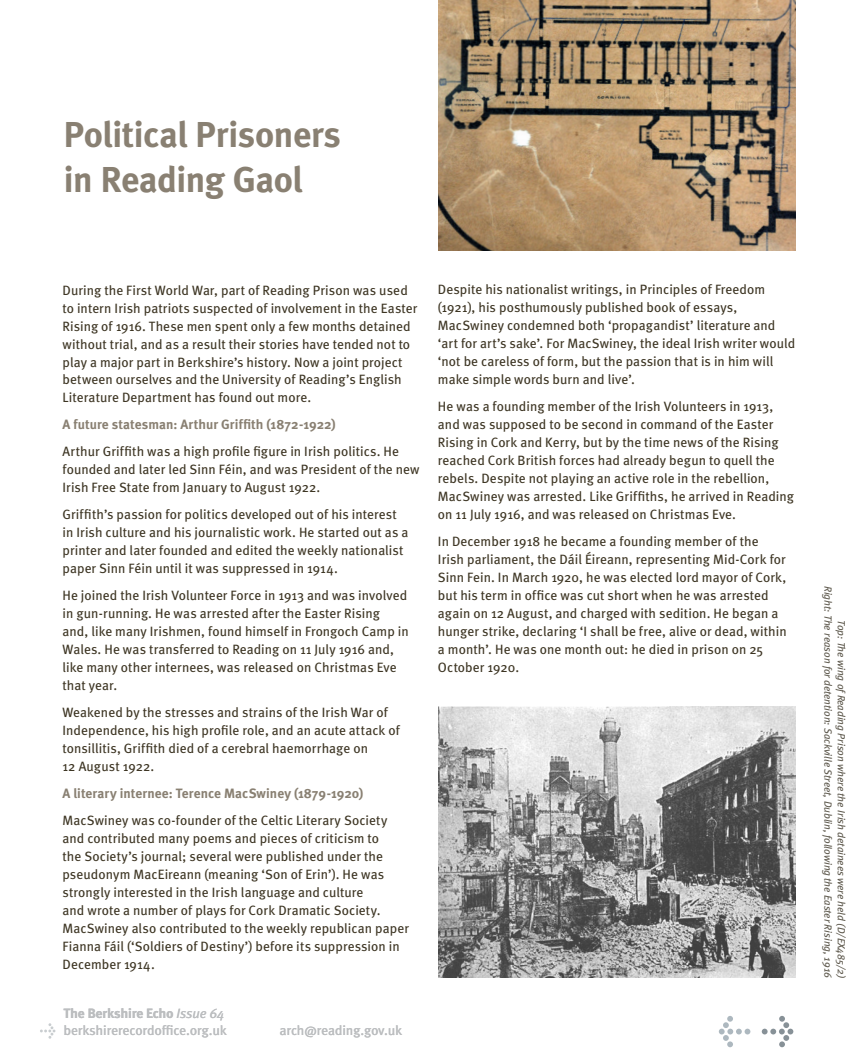
<style>
.page{position:relative;width:859px;height:1063px;background:#fff}
.page>*{position:absolute;margin:0;border:0;box-sizing:border-box;transform-origin:0 0}
.t1{font:700 36px/45px "Meta";letter-spacing:-.01em;color:#898072}
.t2{font:13.5px/18px "Meta";letter-spacing:.005em;color:#3d3523}
.t3{font:700 13.5px "Meta";letter-spacing:.005em;color:#898072}
.t4{font:13.5px/16.5px "Meta";color:#bcbec0}
.t5{font:italic 10.5px/13.5px "Meta";color:#5d584c;text-align:right}
.s1{font-weight:700}
.s2{font-style:italic}
</style>
<div class="page">
<svg style="left:40px;top:1023px;width:15px;height:16px"></svg>
<img style="left:438px;top:0;width:357px;height:251px">
<svg style="left:719px;top:1016px;width:32px;height:31px"></svg>
<svg style="left:761px;top:1016px;width:32px;height:31px"></svg>
<img style="left:438px;top:706px;width:357px;height:272px">
<h1 class="t1" style="left:64px;top:112px;width:279px">Political Prisoners in Reading Gaol</h1>
<p class="t2" style="left:62px;top:281px;width:356px">During the First World War, part of Reading Prison was used to intern Irish patriots suspected of involvement in the Easter Rising of 1916. These men spent only a few months detained without trial, and as a result their stories have tended not to play a major part in Berkshire’s history. Now a joint project between ourselves and the University of Reading’s English Literature Department has found out more.</p>
<p class="t3" style="left:62px;top:417px;width:275px">A future statesman: Arthur Griffith (1872-1922)</p>
<p class="t2" style="left:62px;top:443px;width:359px">Arthur Griffith was a high profile figure in Irish politics. He founded and later led Sinn Féin, and was President of the new<br>Irish Free State from January to August 1922.</p>
<p class="t2" style="left:62px;top:506px;width:347px">Griffith’s passion for politics developed out of his interest in Irish culture and his journalistic work. He started out as a printer and later founded and edited the weekly nationalist paper Sinn Féin until it was suppressed in 1914.</p>
<p class="t2" style="left:62px;top:587px;width:348px">He joined the Irish Volunteer Force in 1913 and was involved in gun-running. He was arrested after the Easter Rising and, like many Irishmen, found himself in Frongoch Camp in Wales. He was transferred to Reading on 11 July 1916 and, like many other internees, was released on Christmas Eve that year.</p>
<p class="t2" style="left:62px;top:704px;width:339px">Weakened by the stresses and strains of the Irish War of Independence, his high profile role, and an acute attack of tonsillitis, Griffith died of a cerebral haemorrhage on<br>12 August 1922.</p>
<p class="t3" style="left:62px;top:786px;width:302px">A literary internee: Terence MacSwiney (1879-1920)</p>
<p class="t2" style="left:62px;top:812px;width:348px">MacSwiney was co-founder of the Celtic Literary Society and contributed many poems and pieces of criticism to<br>the Society’s journal; several were published under the pseudonym MacEireann (meaning ‘Son of Erin’). He was strongly interested in the Irish language and culture<br>and wrote a number of plays for Cork Dramatic Society.<br>MacSwiney also contributed to the weekly republican paper Fianna Fáil (‘Soldiers of Destiny’) before its suppression in December 1914.</p>
<p class="t4" style="left:64px;top:1005px;width:165px"><span class="s1">The Berkshire Echo</span> <span class="s2">Issue 64 </span>berkshirerecordoffice.org.uk</p>
<p class="t4" style="left:280px;top:1022px;width:124px">arch@reading.gov.uk</p>
<p class="t2" style="left:438px;top:281px;width:359px">Despite his nationalist writings, in Principles of Freedom (1921), his posthumously published book of essays, MacSwiney condemned both ‘propagandist’ literature and ‘art for art’s sake’. For MacSwiney, the ideal Irish writer would ‘not be careless of form, but the passion that is in him will make simple words burn and live’.</p>
<p class="t2" style="left:438px;top:398px;width:357px">He was a founding member of the Irish Volunteers in 1913, and was supposed to be second in command of the Easter Rising in Cork and Kerry, but by the time news of the Rising reached Cork British forces had already begun to quell the rebels. Despite not playing an active role in the rebellion, MacSwiney was arrested. Like Griffiths, he arrived in Reading on 11 July 1916, and was released on Christmas Eve.</p>
<p class="t2" style="left:438px;top:532px;width:350px">In December 1918 he became a founding member of the Irish parliament, the Dáil Éireann, representing Mid-Cork for Sinn Fein. In March 1920, he was elected lord mayor of Cork, but his term in office was cut short when he was arrested again on 12 August, and charged with sedition. He began a hunger strike, declaring ‘I shall be free, alive or dead, within a month’. He was one month out: he died in prison on 25<br>October 1920.</p>
<p class="t5" style="left:848px;top:586px;width:395px;rotate:90deg">Top: The wing of Reading Prison where the Irish detainees were held (D/EX485/2)<br>Right: The reason for detention: Sackville Street, Dublin, following the Easter Rising, 1916</p>
</div>
